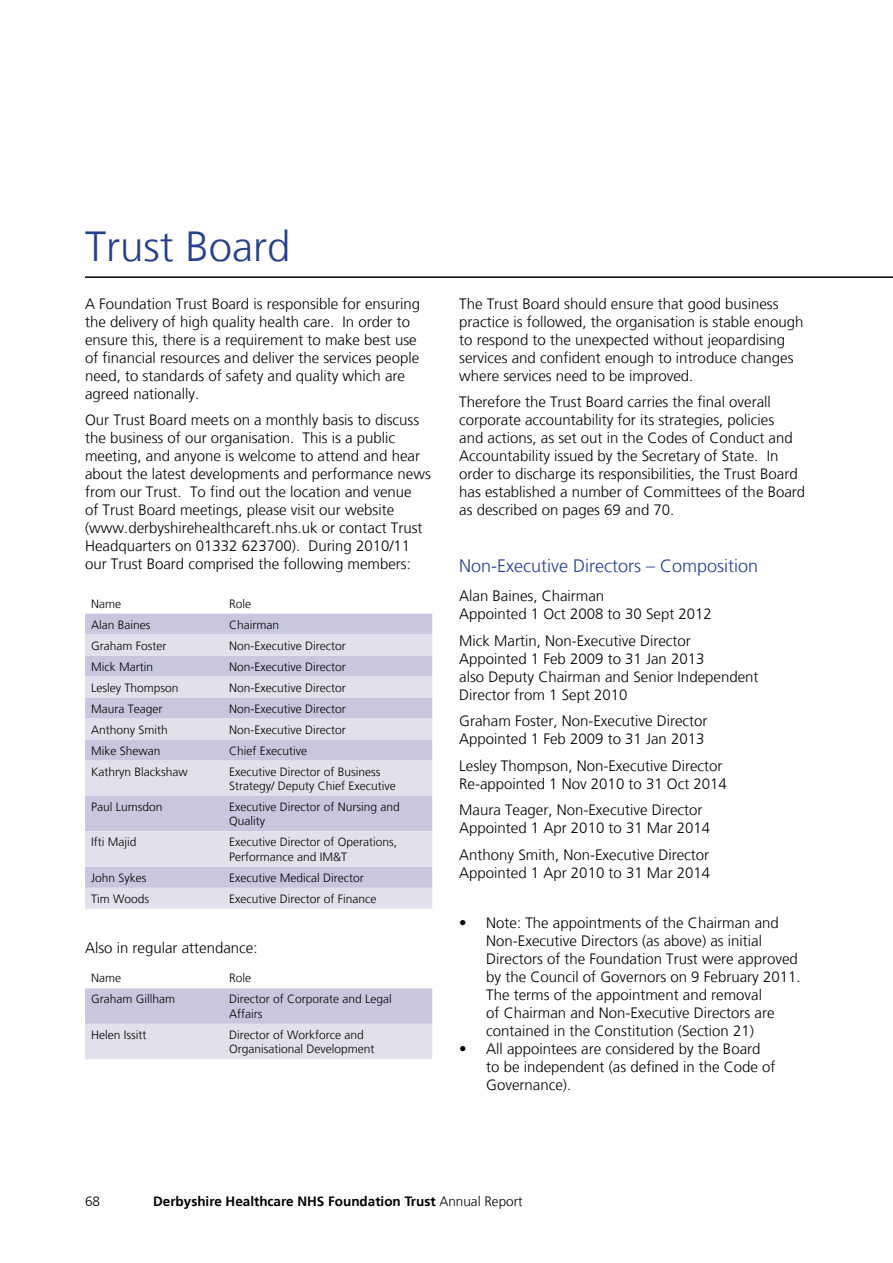
<style>
.page{position:relative;width:893px;height:1263px;background:#fff}
.page>*{position:absolute;margin:0;border:0;box-sizing:border-box;transform-origin:0 0}
.t1{font:300 42px "Frutiger LT";color:#25408f}
.t2{font:300 18px "Frutiger LT";color:#25408f}
.t3{font:300 15px/18px "Frutiger LT";color:#000}
.t4{font:700 13.5px "Frutiger LT";color:#000}
.t5{font:300 13.5px "Frutiger LT";color:#000}
.t6{font:300 12px/14.4px "Frutiger LT";color:#000}
.s1{font-weight:300}
</style>
<div class="page">
<hr style="left:85px;top:276px;width:808px;height:2px;background:#000">
<div style="left:85px;top:613px;width:347px;height:21px;background:#c8c7df"></div>
<svg style="left:85px;top:634px;width:347px;height:275px;background:#d6d5e7"></svg>
<svg style="left:85px;top:988px;width:347px;height:71px;background:#d4d3e6"></svg>
<h1 class="t1" style="left:85px;top:223px;width:207px">Trust Board</h1>
<p class="t3" style="left:85px;top:295px;width:337px">A Foundation Trust Board is responsible for ensuring the delivery of high quality health care. In order to ensure this, there is a requirement to make best use of financial resources and deliver the services people need, to standards of safety and quality which are agreed nationally.</p>
<p class="t3" style="left:85px;top:411px;width:347px">Our Trust Board meets on a monthly basis to discuss the business of our organisation. This is a public meeting, and anyone is welcome to attend and hear about the latest developments and performance news from our Trust. To find out the location and venue<br>of Trust Board meetings, please visit our website (www.derbyshirehealthcareft.nhs.uk or contact Trust Headquarters on 01332 623700). During 2010/11 our Trust Board comprised the following members:</p>
<p class="t6" style="left:91px;top:596px;width:31px">Name</p>
<p class="t6" style="left:229px;top:596px;width:24px">Role</p>
<p class="t6" style="left:91px;top:617px;width:61px">Alan Baines</p>
<p class="t6" style="left:229px;top:617px;width:52px">Chairman</p>
<p class="t6" style="left:91px;top:638px;width:77px">Graham Foster</p>
<p class="t6" style="left:229px;top:638px;width:118px">Non-Executive Director</p>
<p class="t6" style="left:91px;top:659px;width:63px">Mick Martin</p>
<p class="t6" style="left:229px;top:659px;width:118px">Non-Executive Director</p>
<p class="t6" style="left:91px;top:680px;width:89px">Lesley Thompson</p>
<p class="t6" style="left:229px;top:680px;width:118px">Non-Executive Director</p>
<p class="t6" style="left:91px;top:701px;width:73px">Maura Teager</p>
<p class="t6" style="left:229px;top:701px;width:118px">Non-Executive Director</p>
<p class="t6" style="left:91px;top:722px;width:78px">Anthony Smith</p>
<p class="t6" style="left:229px;top:722px;width:118px">Non-Executive Director</p>
<p class="t6" style="left:91px;top:743px;width:71px">Mike Shewan</p>
<p class="t6" style="left:229px;top:743px;width:79px">Chief Executive</p>
<p class="t6" style="left:91px;top:764px;width:98px">Kathryn Blackshaw</p>
<p class="t6" style="left:229px;top:764px;width:168px">Executive Director of Business<br>Strategy/ Deputy Chief Executive</p>
<p class="t6" style="left:91px;top:800px;width:73px">Paul Lumsdon</p>
<p class="t6" style="left:229px;top:800px;width:172px">Executive Director of Nursing and<br>Quality</p>
<p class="t6" style="left:91px;top:835px;width:47px">Ifti Majid</p>
<p class="t6" style="left:229px;top:835px;width:169px">Executive Director of Operations,<br>Performance and IM&amp;T</p>
<p class="t6" style="left:91px;top:871px;width:57px">John Sykes</p>
<p class="t6" style="left:229px;top:871px;width:136px">Executive Medical Director</p>
<p class="t6" style="left:91px;top:892px;width:60px">Tim Woods</p>
<p class="t6" style="left:229px;top:892px;width:149px">Executive Director of Finance</p>
<p class="t3" style="left:85px;top:938px;width:174px">Also in regular attendance:</p>
<p class="t6" style="left:91px;top:971px;width:31px">Name</p>
<p class="t6" style="left:229px;top:971px;width:24px">Role</p>
<p class="t6" style="left:91px;top:992px;width:85px">Graham Gillham</p>
<p class="t6" style="left:229px;top:992px;width:164px">Director of Corporate and Legal<br>Affairs</p>
<p class="t6" style="left:91px;top:1028px;width:57px">Helen Issitt</p>
<p class="t6" style="left:229px;top:1028px;width:147px">Director of Workforce and<br>Organisational Development</p>
<p class="t3" style="left:459px;top:295px;width:346px">The Trust Board should ensure that good business practice is followed, the organisation is stable enough to respond to the unexpected without jeopardising services and confident enough to introduce changes where services need to be improved.</p>
<p class="t3" style="left:459px;top:393px;width:347px">Therefore the Trust Board carries the final overall corporate accountability for its strategies, policies<br>and actions, as set out in the Codes of Conduct and Accountability issued by the Secretary of State. In order to discharge its responsibilities, the Trust Board has established a number of Committees of the Board as described on pages 69 and 70.</p>
<p class="t2" style="left:459px;top:556px;width:301px">Non-Executive Directors – Composition</p>
<p class="t3" style="left:459px;top:587px;width:254px">Alan Baines, Chairman<br>Appointed 1 Oct 2008 to 30 Sept 2012</p>
<p class="t3" style="left:459px;top:632px;width:301px">Mick Martin, Non-Executive Director Appointed 1 Feb 2009 to 31 Jan 2013<br>also Deputy Chairman and Senior Independent Director from 1 Sept 2010</p>
<p class="t3" style="left:459px;top:712px;width:250px">Graham Foster, Non-Executive Director<br>Appointed 1 Feb 2009 to 31 Jan 2013</p>
<p class="t3" style="left:459px;top:757px;width:269px">Lesley Thompson, Non-Executive Director<br>Re-appointed 1 Nov 2010 to 31 Oct 2014</p>
<p class="t3" style="left:459px;top:801px;width:252px">Maura Teager, Non-Executive Director<br>Appointed 1 Apr 2010 to 31 Mar 2014</p>
<p class="t3" style="left:459px;top:846px;width:252px">Anthony Smith, Non-Executive Director<br>Appointed 1 Apr 2010 to 31 Mar 2014</p>
<p class="t3" style="left:486px;top:914px;width:316px;text-indent:-27px">• Note: The appointments of the Chairman and Non-Executive Directors (as above) as initial Directors of the Foundation Trust were approved by the Council of Governors on 9 February 2011.<br>The terms of the appointment and removal<br>of Chairman and Non-Executive Directors are contained in the Constitution (Section 21)</p>
<p class="t3" style="left:486px;top:1040px;width:291px;text-indent:-27px">• All appointees are considered by the Board to be independent (as defined in the Code of<br>Governance).</p>
<p class="t5" style="left:85px;top:1194px;width:17px">68</p>
<p class="t4" style="left:153px;top:1194px;width:371px">Derbyshire Healthcare NHS Foundation Trust <span class="s1">Annual Report</span></p>
</div>
